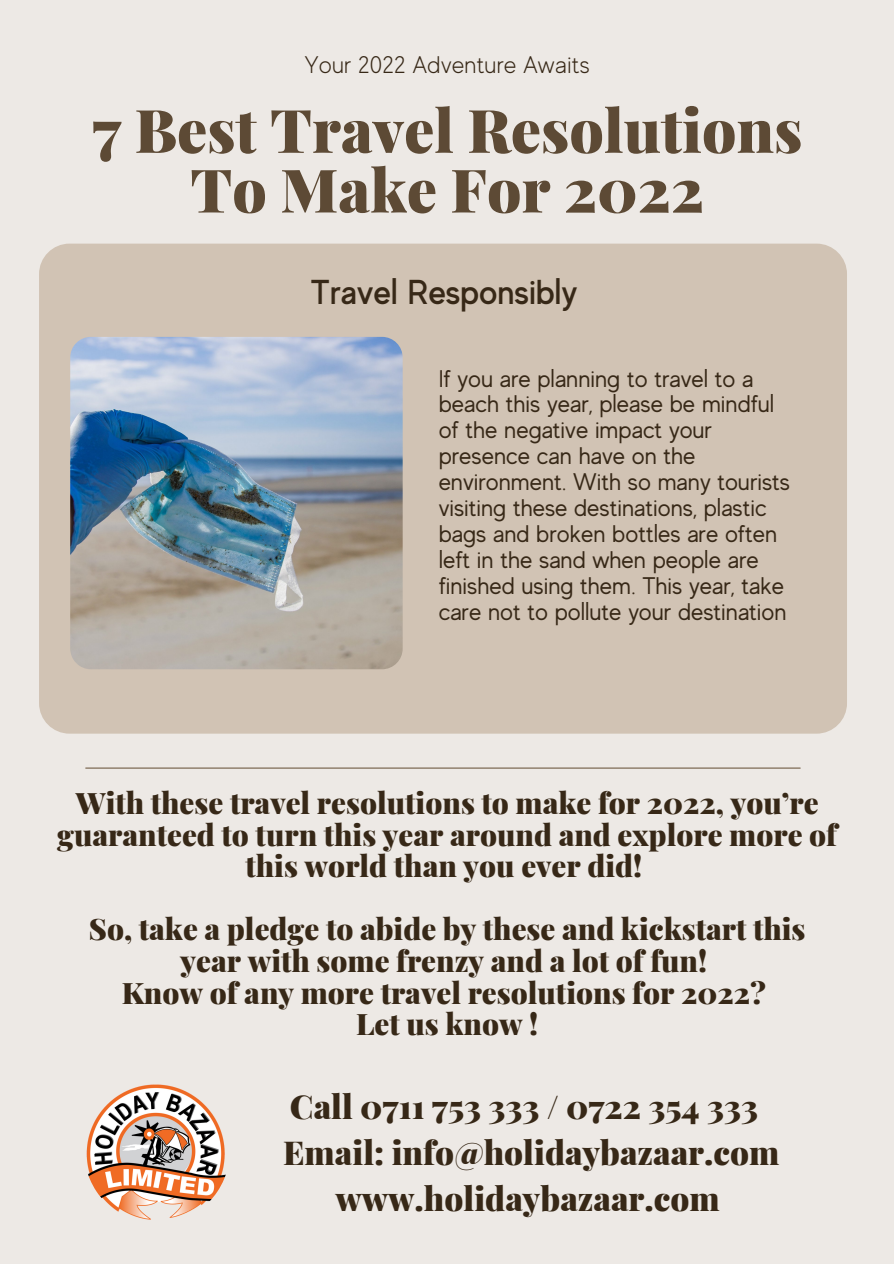
<style>
.page{position:relative;width:894px;height:1264px;background:#fff}
.page>*{position:absolute;margin:0;border:0;box-sizing:border-box;transform-origin:0 0}
.t1{font:900 60px/59.7px "Playfair Display";color:#5d4a35;text-align:center}
.t2{font:500 34.5px "MADE Evolve Sans";color:#372817}
.t3{font:900 33px "Playfair Display";color:#372817}
.t4{font:900 29.55px/31.5px "Playfair Display";color:#372817;text-align:center}
.t5{font:24px/26px "MADE Evolve Sans";color:#372817}
.t6{font:300 24px "MADE Evolve Sans";color:#372817}
</style>
<div class="page">
<div style="left:0;top:0;width:893px;height:1263px;background:#ede9e5"></div>
<div style="left:39px;top:244px;width:807px;height:489px;background:#d1c3b4;border-radius:30px"></div>
<img style="left:70px;top:337px;width:332px;height:332px;border-radius:21px">
<hr style="left:86px;top:767px;width:714px;height:1px;background:#725d46">
<img style="left:86px;top:1084px;width:140px;height:136px">
<p class="t6" style="left:304px;top:52px;width:287px">Your 2022 Adventure Awaits</p>
<p class="t1" style="left:92px;top:98px;width:711px">7 Best Travel Resolutions<br>To Make For 2022</p>
<p class="t2" style="left:310px;top:273px;width:268px">Travel Responsibly</p>
<p class="t5" style="left:438px;top:365px;width:353px">If you are planning to travel to a beach this year, please be mindful of the negative impact your presence can have on the environment. With so many tourists visiting these destinations, plastic bags and broken bottles are often left in the sand when people are finished using them. This year, take care not to pollute your destination</p>
<p class="t4" style="left:57px;top:786px;width:781px">With these travel resolutions to make for 2022, you’re guaranteed to turn this year around and explore more of this world than you ever did!</p>
<p class="t4" style="left:89px;top:912px;width:718px">So, take a pledge to abide by these and kickstart this year with some frenzy and a lot of fun!</p>
<p class="t4" style="left:122px;top:975px;width:645px">Know of any more travel resolutions for 2022?</p>
<p class="t4" style="left:356px;top:1007px;width:184px">Let us know !</p>
<p class="t3" style="left:290px;top:1083px;width:469px">Call 0711 753 333 / 0722 354 333</p>
<p class="t3" style="left:283px;top:1129px;width:497px">Email: info@holidaybazaar.com</p>
<p class="t3" style="left:335px;top:1175px;width:385px">www.holidaybazaar.com</p>
</div>
